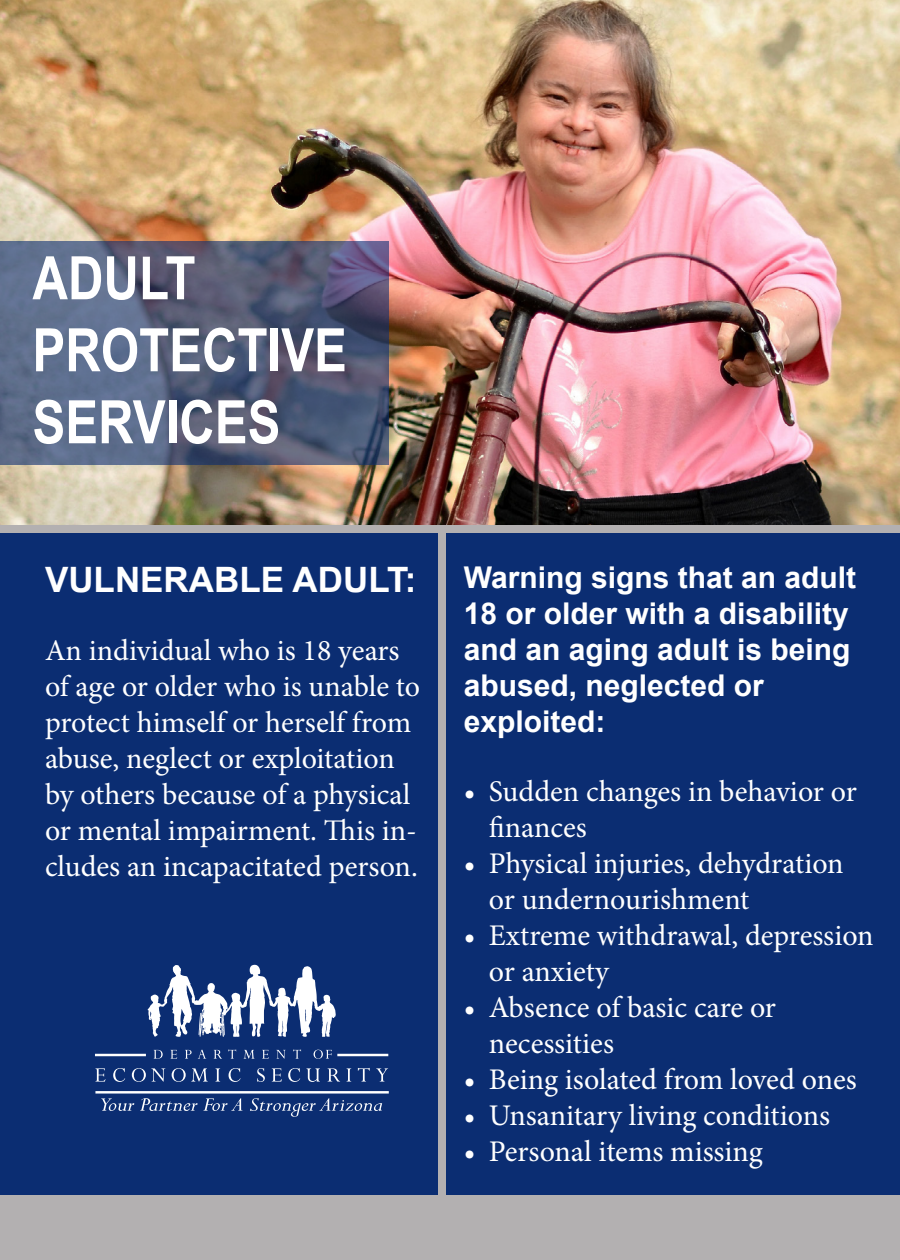
<style>
.page{position:relative;width:900px;height:1260px;background:#fff}
.page>*{position:absolute;margin:0;border:0;box-sizing:border-box;transform-origin:0 0}
.t1{font:700 60px/72px "Arial Narrow";color:#fff}
.t2{font:700 35px "Arial";color:#fff}
.t3{font:30px/36px "Minion Pro";color:#fff}
.t4{font:700 30px/36px "Arial";color:#fff}
</style>
<div class="page">
<img style="left:0;top:0;width:900px;height:526px">
<svg style="left:0;top:241px;width:389px;height:223px;background:#565f7c"></svg>
<div style="left:0;top:526px;width:900px;height:689px;background:#0b2d72"></div>
<svg style="left:101px;top:1098px;width:33px;height:13px"></svg>
<svg style="left:140px;top:1098px;width:103px;height:13px"></svg>
<svg style="left:250px;top:1098px;width:132px;height:19px"></svg>
<svg style="left:95px;top:1068px;width:10px;height:14px"></svg>
<svg style="left:113px;top:1068px;width:12px;height:14px"></svg>
<svg style="left:132px;top:1068px;width:33px;height:14px"></svg>
<svg style="left:172px;top:1068px;width:36px;height:14px"></svg>
<svg style="left:215px;top:1068px;width:5px;height:14px"></svg>
<svg style="left:229px;top:1068px;width:12px;height:14px"></svg>
<svg style="left:257px;top:1068px;width:8px;height:14px"></svg>
<svg style="left:272px;top:1068px;width:10px;height:14px"></svg>
<svg style="left:288px;top:1068px;width:12px;height:14px"></svg>
<svg style="left:306px;top:1068px;width:14px;height:14px"></svg>
<svg style="left:328px;top:1068px;width:12px;height:14px"></svg>
<svg style="left:347px;top:1068px;width:4px;height:14px"></svg>
<svg style="left:358px;top:1068px;width:12px;height:14px"></svg>
<svg style="left:376px;top:1068px;width:12px;height:14px"></svg>
<svg style="left:154px;top:1050px;width:9px;height:9px"></svg>
<svg style="left:170px;top:1050px;width:7px;height:9px"></svg>
<svg style="left:185px;top:1050px;width:7px;height:9px"></svg>
<svg style="left:198px;top:1050px;width:8px;height:9px"></svg>
<svg style="left:214px;top:1050px;width:8px;height:9px"></svg>
<svg style="left:228px;top:1050px;width:8px;height:9px"></svg>
<svg style="left:244px;top:1050px;width:11px;height:9px"></svg>
<svg style="left:262px;top:1050px;width:7px;height:9px"></svg>
<svg style="left:276px;top:1050px;width:10px;height:9px"></svg>
<svg style="left:293px;top:1050px;width:8px;height:9px"></svg>
<svg style="left:314px;top:1050px;width:18px;height:9px"></svg>
<hr style="left:95px;top:1091px;width:294px;height:3px;background:#fff">
<hr style="left:337px;top:1054px;width:51px;height:2px;background:#fff">
<hr style="left:95px;top:1054px;width:51px;height:2px;background:#fff">
<svg style="left:147px;top:965px;width:189px;height:72px"></svg>
<div style="left:0;top:1195px;width:900px;height:65px;background:#b3b0b1"></div>
<div style="left:439px;top:526px;width:7px;height:734px;background:#b3b0b1"></div>
<div style="left:0;top:526px;width:900px;height:7px;background:#b3b0b1"></div>
<h1 class="t1" style="left:32px;top:239px;width:316px">ADULT<br>PROTECTIVE<br>SERVICES</h1>
<p class="t2" style="left:45px;top:555px;width:373px">VULNERABLE ADULT:</p>
<p class="t3" style="left:45px;top:632px;width:377px">An individual who is 18 years of age or older who is unable to protect himself or herself from abuse, neglect or exploitation by others because of a physical or mental impairment. This in&shy;cludes an incapacitated person.</p>
<p class="t4" style="left:464px;top:560px;width:394px">Warning signs that an adult<br>18 or older with a disability and an aging adult is being abused, neglected or exploited:</p>
<p class="t3" style="left:489px;top:773px;width:370px;text-indent:-25px">• Sudden changes in behavior or finances</p>
<p class="t3" style="left:489px;top:845px;width:356px;text-indent:-25px">• Physical injuries, dehydration or undernourishment</p>
<p class="t3" style="left:489px;top:917px;width:386px;text-indent:-25px">• Extreme withdrawal, depression or anxiety</p>
<p class="t3" style="left:489px;top:989px;width:289px;text-indent:-25px">• Absence of basic care or necessities</p>
<p class="t3" style="left:464px;top:1061px;width:394px">• Being isolated from loved ones</p>
<p class="t3" style="left:464px;top:1097px;width:368px">• Unsanitary living conditions</p>
<p class="t3" style="left:464px;top:1133px;width:301px">• Personal items missing</p>
</div>
